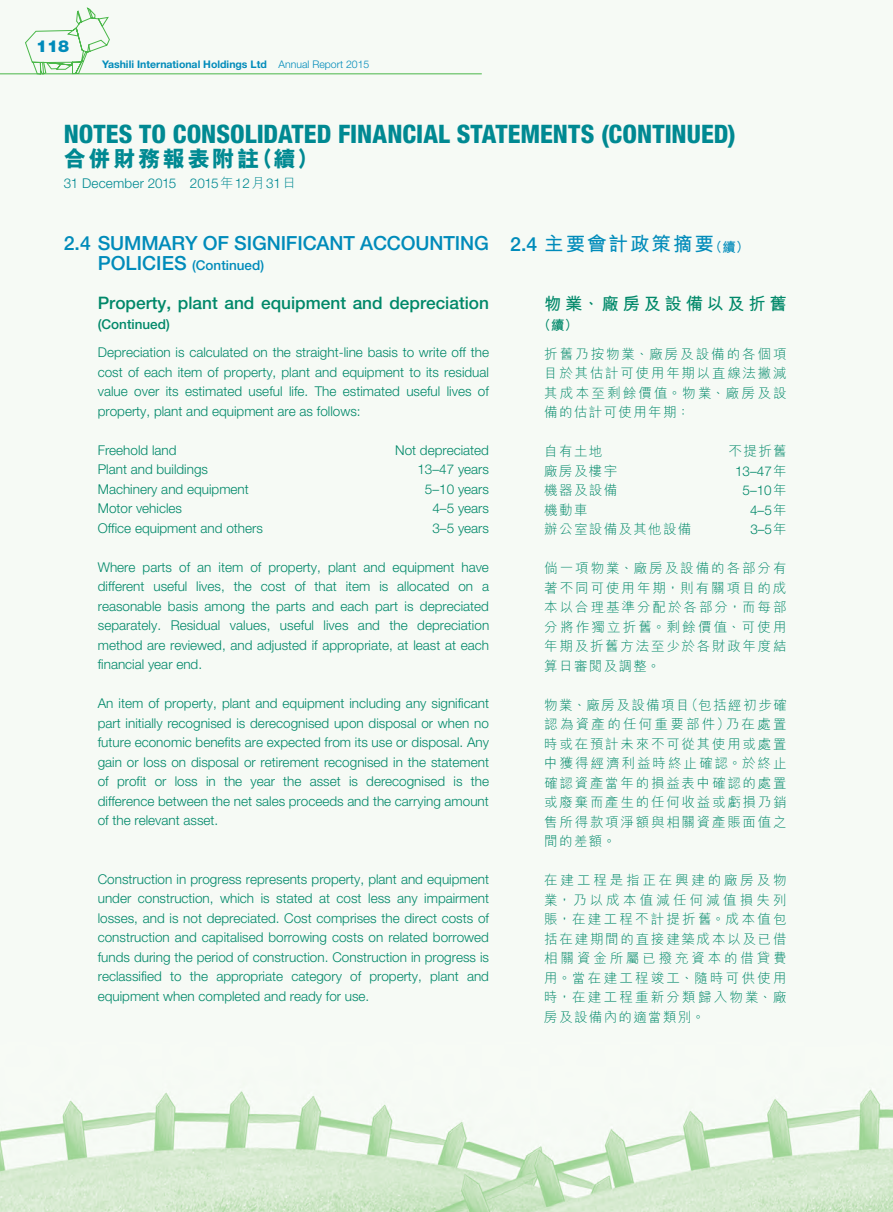
<style>
.page{position:relative;width:893px;height:1212px;background:#fff}
.page>*{position:absolute;margin:0;border:0;box-sizing:border-box;transform-origin:0 0}
.t1{font:800 condensed 25.5px "Helvetica Neue LT Std";color:#008992}
.t2{font:800 22.5px "M Hei HK";letter-spacing:.1em;color:#008992}
.t3{font:500 19.5px "Helvetica Neue LT Std";letter-spacing:-.005em;color:#008bba}
.t4{font:700 19.5px "M Hei HK";letter-spacing:.1em;color:#008bba}
.t5{font:500 17.25px "Helvetica Neue LT Std";color:#008869}
.t6{font:700 17.25px "M Hei HK";letter-spacing:.215em;color:#008869}
.t7{font:900 16.5px "Helvetica Neue LT Std";color:#008bba}
.t8{font:300 13.5px/19.5px "Helvetica Neue LT Std";color:#008869;text-align:justify}
.t9{font:300 13.5px/19.5px "M Hei HK";letter-spacing:.13em;color:#008869;text-align:justify}
.t10{font:300 13.5px "Helvetica Neue LT Std";color:#008992}
.t11{font:500 13.5px "Helvetica Neue LT Std";color:#008bba}
.t12{font:500 13.5px "Helvetica Neue LT Std";color:#008869}
.t13{font:300 13.5px "M Hei HK";letter-spacing:.1em;color:#008869}
.t14{font:700 13.5px "M Hei HK";color:#008869}
.t15{font:700 10.5px "Helvetica Neue LT Std";color:#008bba}
.s1{font-weight:300}
.s2{font-family:"M Hei HK"}
.s3{font-size:19.5px}
.s4{font-family:"Helvetica Neue LT Std";font-weight:500}
.s5{font-size:13.5px}
</style>
<div class="page">
<div style="left:0;top:42px;width:893px;height:1170px;background:#f6faf5"></div>
<hr style="left:0;top:73px;width:482px;height:1px;background:#49b748">
<svg style="left:25px;top:7px;width:85px;height:68px"></svg>
<p class="t7" style="left:36px;top:37px;width:35px">118</p>
<p class="t15" style="left:102px;top:58px;width:269px">Yashili International Holdings Ltd <span class="s1">Annual Report 2015</span></p>
<h1 class="t1" style="left:64px;top:118px;width:674px">NOTES TO CONSOLIDATED FINANCIAL STATEMENTS (CONTINUED)</h1>
<h2 class="t2" style="left:64px;top:148px;width:256px">合併財務報表附註（續）</h2>
<p class="t10" style="left:64px;top:175px;width:234px">31 December 2015 2015<span class="s2">年</span>12<span class="s2">月</span>31<span class="s2">日</span></p>
<h3 class="t3" style="left:64px;top:231px;width:427px">2.4 SUMMARY OF SIGNIFICANT ACCOUNTING</h3>
<p class="t11" style="left:98px;top:257px;width:168px"><span class="s3">POLICIES</span> (Continued)</p>
<p class="t5" style="left:98px;top:292px;width:393px">Property, plant and equipment and depreciation</p>
<p class="t12" style="left:98px;top:316px;width:74px">(Continued)</p>
<p class="t8" style="left:98px;top:342px;width:393px">Depreciation is calculated on the straight-line basis to write off the cost of each item of property, plant and equipment to its residual value over its estimated useful life. The estimated useful lives of property, plant and equipment are as follows:</p>
<p class="t8" style="left:98px;top:440px;width:80px">Freehold land</p>
<p class="t8" style="left:395px;top:440px;width:95px">Not depreciated</p>
<p class="t8" style="left:98px;top:459px;width:112px">Plant and buildings</p>
<p class="t8" style="left:417px;top:459px;width:73px">13–47 years</p>
<p class="t8" style="left:98px;top:479px;width:153px">Machinery and equipment</p>
<p class="t8" style="left:425px;top:479px;width:66px">5–10 years</p>
<p class="t8" style="left:98px;top:498px;width:86px">Motor vehicles</p>
<p class="t8" style="left:432px;top:498px;width:58px">4–5 years</p>
<p class="t8" style="left:98px;top:518px;width:167px">Office equipment and others</p>
<p class="t8" style="left:432px;top:518px;width:58px">3–5 years</p>
<p class="t8" style="left:98px;top:557px;width:393px">Where parts of an item of property, plant and equipment have different useful lives, the cost of that item is allocated on a reasonable basis among the parts and each part is depreciated separately. Residual values, useful lives and the depreciation method are reviewed, and adjusted if appropriate, at least at each financial year end.</p>
<p class="t8" style="left:98px;top:693px;width:393px">An item of property, plant and equipment including any significant part initially recognised is derecognised upon disposal or when no future economic benefits are expected from its use or disposal. Any gain or loss on disposal or retirement recognised in the statement of profit or loss in the year the asset is derecognised is the difference between the net sales proceeds and the carrying amount of the relevant asset.</p>
<p class="t8" style="left:98px;top:869px;width:393px">Construction in progress represents property, plant and equipment under construction, which is stated at cost less any impairment losses, and is not depreciated. Cost comprises the direct costs of construction and capitalised borrowing costs on related borrowed funds during the period of construction. Construction in progress is reclassified to the appropriate category of property, plant and equipment when completed and ready for use.</p>
<h3 class="t4" style="left:510px;top:230px;width:241px"><span class="s4">2.4</span> 主要會計政策摘要<span class="s5">（續）</span></h3>
<p class="t6" style="left:544px;top:291px;width:244px">物業、廠房及設備以及折舊</p>
<p class="t14" style="left:538px;top:315px;width:42px">（續）</p>
<p class="t9" style="left:544px;top:344px;width:244px">折舊乃按物業、廠房及設備的各個項目於其估計可使用年期以直線法撇減其成本至剩餘價值。物業、廠房及設備的估計可使用年期：</p>
<p class="t9" style="left:544px;top:441px;width:60px">自有土地</p>
<p class="t9" style="left:729px;top:441px;width:60px">不提折舊</p>
<p class="t9" style="left:544px;top:461px;width:74px">廠房及樓宇</p>
<p class="t8" style="left:735px;top:461px;width:53px">13–47<span class="s2">年</span></p>
<p class="t9" style="left:544px;top:480px;width:74px">機器及設備</p>
<p class="t8" style="left:742px;top:480px;width:46px">5–10<span class="s2">年</span></p>
<p class="t9" style="left:544px;top:500px;width:45px">機動車</p>
<p class="t8" style="left:750px;top:500px;width:38px">4–5<span class="s2">年</span></p>
<p class="t13" style="left:544px;top:522px;width:149px">辦公室設備及其他設備</p>
<p class="t8" style="left:750px;top:519px;width:38px">3–5<span class="s2">年</span></p>
<p class="t9" style="left:544px;top:558px;width:244px">倘一項物業、廠房及設備的各部分有著不同可使用年期，則有關項目的成本以合理基準分配於各部分，而每部分將作獨立折舊。剩餘價值、可使用年期及折舊方法至少於各財政年度結算日審閱及調整。</p>
<p class="t9" style="left:544px;top:695px;width:244px">物業、廠房及設備項目（包括經初步確認為資產的任何重要部件）乃在處置時或在預計未來不可從其使用或處置中獲得經濟利益時終止確認。於終止確認資產當年的損益表中確認的處置或廢棄而產生的任何收益或虧損乃銷售所得款項淨額與相關資產賬面值之間的差額。</p>
<p class="t9" style="left:544px;top:870px;width:244px">在建工程是指正在興建的廠房及物業，乃以成本值減任何減值損失列賬，在建工程不計提折舊。成本值包括在建期間的直接建築成本以及已借相關資金所屬已撥充資本的借貸費用。當在建工程竣工、隨時可供使用時，在建工程重新分類歸入物業、廠房及設備內的適當類別。</p>
</div>
